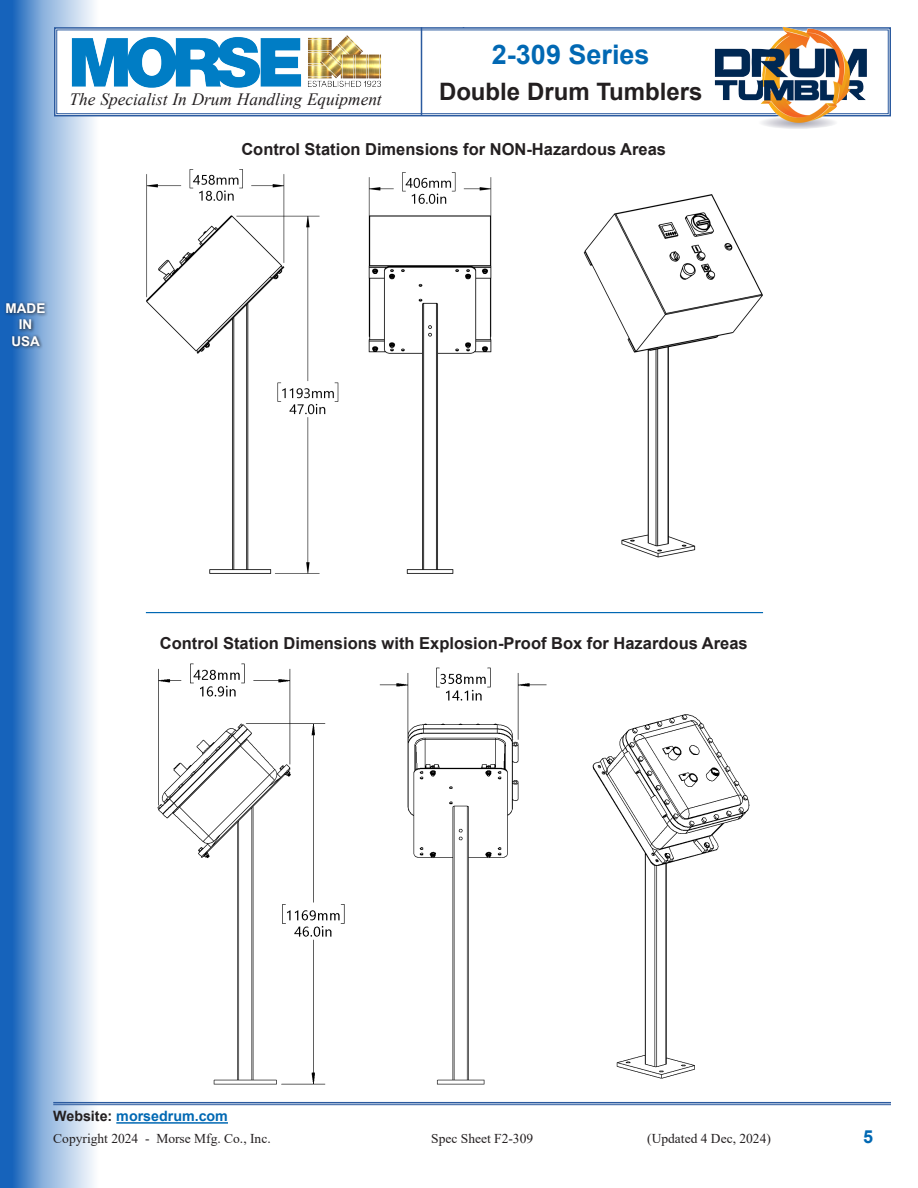
<style>
.page{position:relative;width:918px;height:1188px;background:#fff}
.page>*{position:absolute;margin:0;border:0;box-sizing:border-box;transform-origin:0 0}
.t1{font:700 27px "Arial";color:#0168b3}
.t2{font:700 24px "Arial";color:#231f20}
.t3{font:700 18px "Arial";color:#0168b3}
.t4{font:italic 17.25px "Times New Roman";color:#231f20}
.Sub-Head{font:700 16.5px "Arial";color:#231f20}
.t5{font:700 14.25px "Arial";color:#0168b3}
.t6{font:13.5px "Times New Roman";color:#231f20}
.t7{font:700 13.5px/16.2px "Arial";color:#fff;text-align:center}
.s1{color:#231f20}
</style>
<div class="page">
<img style="left:0;top:0;width:202px;height:1188px">
<hr style="left:53px;top:1102px;width:838px;height:1px;background:#2b5a9f">
<hr style="left:53px;top:1104px;width:838px;height:1px;background:#2b5a9f">
<hr style="left:116px;top:1122px;width:112px;height:2px;background:#0168b3">
<div style="left:4px;top:301px;width:45px;height:49px;background:#231f20;opacity:.95"></div>
<svg style="left:53px;top:26px;width:838px;height:91px"></svg>
<div style="left:56px;top:30px;width:833px;height:84px;border:1px solid #2b5a9f"></div>
<hr style="left:421px;top:27px;width:1px;height:88px;background:#2b5a9f">
<img style="left:64px;top:22px;width:324px;height:80px">
<img style="left:715px;top:27px;width:152px;height:102px">
<img style="left:157px;top:663px;width:593px;height:423px">
<img style="left:146px;top:169px;width:617px;height:406px">
<hr style="left:146px;top:610px;width:618px;height:4px;background:#808080;opacity:.75">
<p class="t4" style="left:70px;top:88px;width:314px">The Specialist In Drum Handling Equipment</p>
<h1 class="t1" style="left:492px;top:36px;width:159px">2-309 Series</h1>
<h2 class="t2" style="left:439px;top:75px;width:265px">Double Drum Tumblers</h2>
<p class="Sub-Head" style="left:241px;top:137px;width:426px">Control Station Dimensions for NON-Hazardous Areas</p>
<p class="t7" style="left:6px;top:301px;width:41px">MADE<br>IN<br>USA</p>
<p class="Sub-Head" style="left:160px;top:631px;width:589px">Control Station Dimensions with Explosion-Proof Box for Hazardous Areas</p>
<p class="t5" style="left:53px;top:1106px;width:176px"><span class="s1">Website:</span> morsedrum.com</p>
<p class="t6" style="left:53px;top:1129px;width:219px">Copyright 2024 - Morse Mfg. Co., Inc.</p>
<p class="t6" style="left:431px;top:1129px;width:103px">Spec Sheet F2-309</p>
<p class="t6" style="left:647px;top:1129px;width:125px">(Updated 4 Dec, 2024)</p>
<p class="t3" style="left:863px;top:1124px;width:12px">5</p>
</div>
